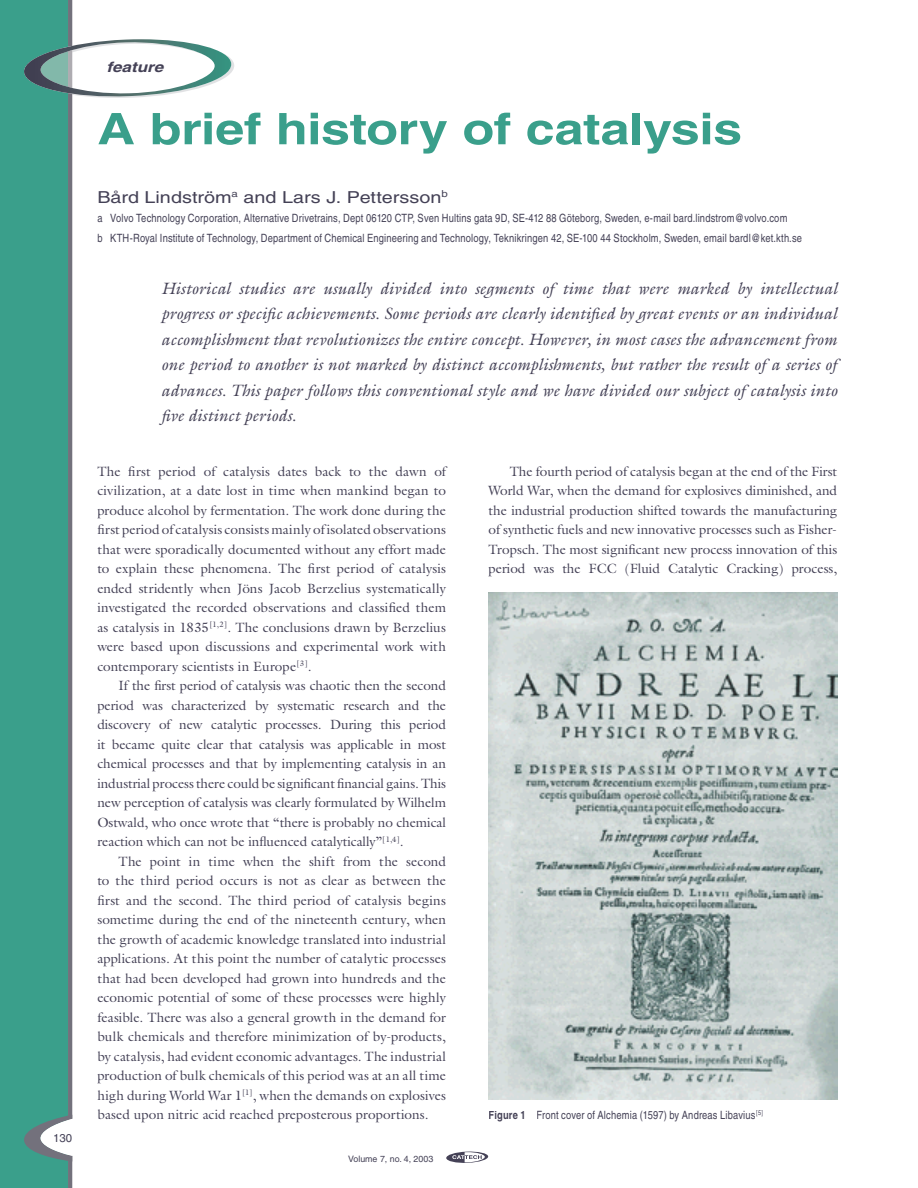
<style>
.page{position:relative;width:918px;height:1188px;background:#fff}
.page>*{position:absolute;margin:0;border:0;box-sizing:border-box;transform-origin:0 0}
.t1{font:700 43.5px "Helvetica";letter-spacing:-.01em;color:#3a9f8b;scale:1.2 1}
.t2{font:italic 16.5px/25.5px "Galliard";color:#444156;text-align:justify}
.t3{font:16.5px "Helvetica";color:#444156;scale:1.2 1}
.t4{font:italic 700 14.25px "Helvetica";color:#444156;scale:1.2 1}
.t5{font:13.5px/19.5px "Galliard";color:#444156;text-align:justify}
.t6{font:condensed 11.4px/19.5px "Helvetica";letter-spacing:.015em;color:#444156}
.t7{font:11.4px "Helvetica";color:#444157}
.t8{font:8.85px "Helvetica";color:#444156}
.s1{font-weight:700}
</style>
<div class="page">
<div style="left:0;top:0;width:23px;height:1188px;background:#3a9f8b"></div>
<svg style="left:446px;top:1151px;width:42px;height:12px"></svg>
<img style="left:489px;top:593px;width:348px;height:507px">
<svg style="left:23px;top:0;width:211px;height:1188px"></svg>
<img style="left:24px;top:39px;width:207px;height:59px">
<div style="left:54px;top:1134px;width:18px;height:8px;background:#fff"></div>
<p class="t7" style="left:53px;top:1131px;width:21px">130</p>
<p class="t4" style="left:107px;top:58px;width:49px">feature</p>
<h1 class="t1" style="left:97px;top:102px;width:539px">A brief history of catalysis</h1>
<p class="t3" style="left:97px;top:187px;width:294px">Bård Lindström<sup>a</sup> and Lars J. Pettersson<sup>b</sup></p>
<p class="t6" style="left:97px;top:208px;width:706px">a Volvo Technology Corporation, Alternative Drivetrains, Dept 06120 CTP, Sven Hultins gata 9D, SE-412 88 Göteborg, Sweden, e-mail bard.lindstrom@volvo.com<br>b KTH-Royal Institute of Technology, Department of Chemical Engineering and Technology, Teknikringen 42, SE-100 44 Stockholm, Sweden, email bardl@ket.kth.se</p>
<p class="t2" style="left:161px;top:275px;width:678px">Historical studies are usually divided into segments of time that were marked by intellectual progress or specific achievements. Some periods are clearly identified by great events or an individual accomplishment that revolutionizes the entire concept. However, in most cases the advancement from one period to another is not marked by distinct accomplishments, but rather the result of a series of advances. This paper follows this conventional style and we have divided our subject of catalysis into five distinct periods.</p>
<p class="t5" style="left:97px;top:461px;width:350px">The first period of catalysis dates back to the dawn of civilization, at a date lost in time when mankind began to produce alcohol by fermentation. The work done during the first period of catalysis consists mainly of isolated observations that were sporadically documented without any effort made to explain these phenomena. The first period of catalysis ended stridently when Jöns Jacob Berzelius systematically investigated the recorded observations and classified them as catalysis in 1835<sup>[1,2]</sup>. The conclusions drawn by Berzelius were based upon discussions and experimental work with contemporary scientists in Europe<sup>[3]</sup>.</p>
<p class="t5" style="left:97px;top:676px;width:350px;text-indent:21px">If the first period of catalysis was chaotic then the second period was characterized by systematic research and the discovery of new catalytic processes. During this period it became quite clear that catalysis was applicable in most chemical processes and that by implementing catalysis in an industrial process there could be significant financial gains. This new perception of catalysis was clearly formulated by Wilhelm Ostwald, who once wrote that “there is probably no chemical reaction which can not be influenced catalytically”<sup>[1,4]</sup>.</p>
<p class="t5" style="left:97px;top:851px;width:350px;text-indent:21px">The point in time when the shift from the second to the third period occurs is not as clear as between the first and the second. The third period of catalysis begins sometime during the end of the nineteenth century, when the growth of academic knowledge translated into industrial applications. At this point the number of catalytic processes that had been developed had grown into hundreds and the economic potential of some of these processes were highly feasible. There was also a general growth in the demand for bulk chemicals and therefore minimization of by-products, by catalysis, had evident economic advantages. The industrial production of bulk chemicals of this period was at an all time high during World War 1<sup>[1]</sup>, when the demands on explosives based upon nitric acid reached preposterous proportions.</p>
<p class="t8" style="left:348px;top:1153px;width:86px">Volume 7, no. 4, 2003</p>
<p class="t5" style="left:489px;top:461px;width:350px;text-indent:21px">The fourth period of catalysis began at the end of the First World War, when the demand for explosives diminished, and the industrial production shifted towards the manufacturing of synthetic fuels and new innovative processes such as Fisher-Tropsch. The most significant new process innovation of this period was the FCC (Fluid Catalytic Cracking) process,</p>
<p class="t6" style="left:489px;top:1105px;width:276px"><span class="s1">Figure 1</span> Front cover of Alchemia (1597) by Andreas Libavius<sup>[5]</sup></p>
</div>
